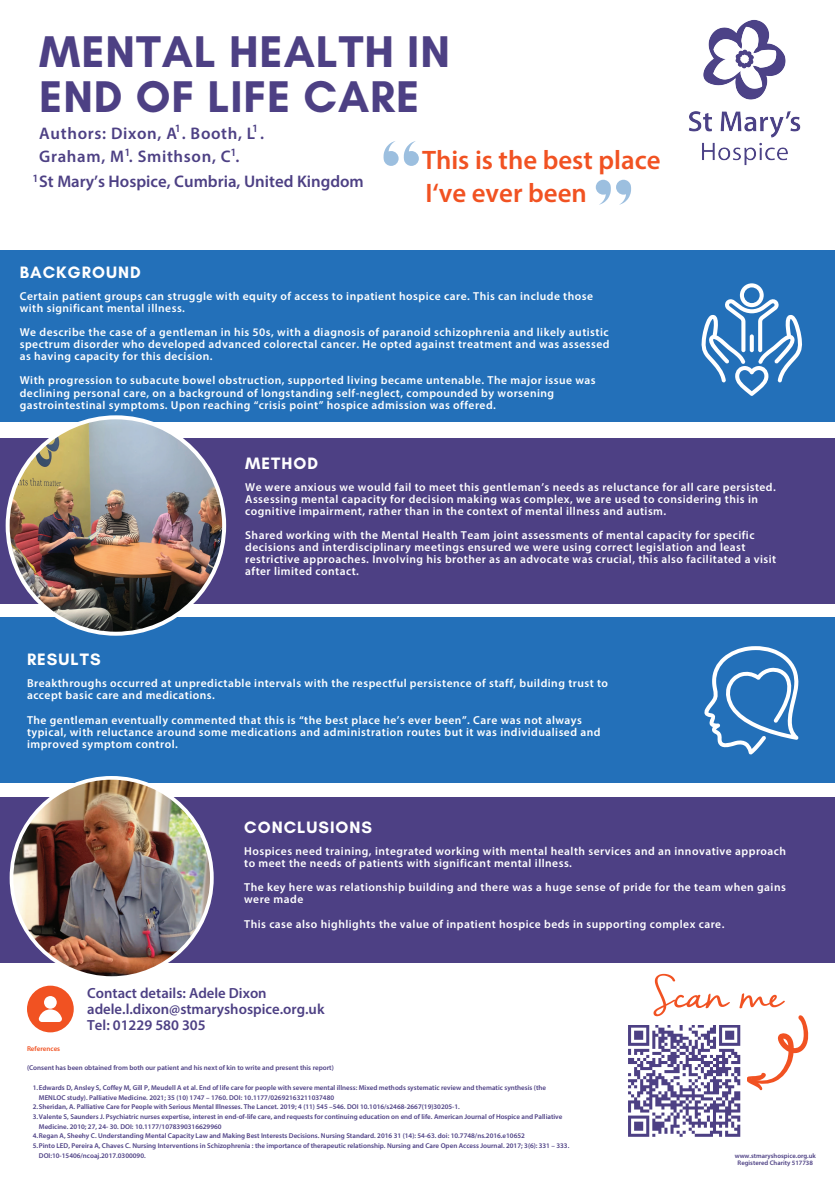
<style>
.page{position:relative;width:835px;height:1180px;background:#fff}
.page>*{position:absolute;margin:0;border:0;box-sizing:border-box;transform-origin:0 0}
.t1{font:700 45.22px/45px "Glacial Indifference";letter-spacing:.02em;color:#4d4084}
.t2{font:600 26.81px/33px "Myriad Pro";color:#f15222}
.t3{font:700 16.84px "Glacial Indifference";letter-spacing:.06em;color:#fff}
.t4{font:600 16.8px/23.4px "Myriad Pro";letter-spacing:.04em;color:#4d4084}
.t5{font:600 16.8px "Myriad Pro";color:#4d4084}
.t6{font:600 14.7px/16px "Myriad Pro";color:#4d4084}
.t7{font:600 11.55px/12.1px "Myriad Pro";letter-spacing:.04em;color:#fff}
.t8{font:600 11.2px "Myriad Pro";color:#4d4084}
.t9{font:600 7px "Myriad Pro";color:#4d4084}
.t10{font:600 7px "Myriad Pro";color:#f15222}
.t11{font:600 6.61px/7.2px "Myriad Pro";color:#4d4084;text-align:center}
</style>
<div class="page">
<div style="left:0;top:250px;width:834px;height:172px;background:#2370b9"></div>
<div style="left:0;top:438px;width:834px;height:165px;background:#4d4084"></div>
<div style="left:0;top:617px;width:834px;height:166px;background:#2370b9"></div>
<div style="left:0;top:797px;width:834px;height:166px;background:#4d4084"></div>
<img style="left:689px;top:19px;width:112px;height:147px">
<img style="left:10px;top:776px;width:204px;height:201px">
<svg style="left:27px;top:985px;width:47px;height:47px"></svg>
<svg style="left:383px;top:141px;width:36px;height:25px"></svg>
<svg style="left:616px;top:180px;width:15px;height:25px"></svg>
<svg style="left:595px;top:180px;width:15px;height:25px"></svg>
<img style="left:6px;top:415px;width:220px;height:221px">
<svg style="left:628px;top:974px;width:180px;height:163px"></svg>
<svg style="left:701px;top:283px;width:100px;height:113px"></svg>
<svg style="left:704px;top:646px;width:94px;height:109px"></svg>
<h1 class="t1" style="left:39px;top:28px;width:412px">MENTAL HEALTH IN<br>END OF LIFE CARE</h1>
<h3 class="t4" style="left:39px;top:121px;width:226px">Authors: Dixon, A . Booth, L .<br>Graham, M . Smithson, C .</h3>
<p class="t8" style="left:175px;top:121px;width:8px">1</p>
<p class="t8" style="left:252px;top:121px;width:8px">1</p>
<p class="t8" style="left:124px;top:145px;width:8px">1</p>
<p class="t8" style="left:230px;top:145px;width:8px">1</p>
<h2 class="t2" style="left:422px;top:143px;width:240px">This is the best place<br>I‘ve ever been</h2>
<p class="t8" style="left:33px;top:171px;width:8px">1</p>
<h3 class="t5" style="left:39px;top:170px;width:326px">St Mary’s Hospice, Cumbria, United Kingdom</h3>
<h3 class="t3" style="left:20px;top:262px;width:122px">BACKGROUND</h3>
<p class="t7" style="left:20px;top:290px;width:574px">Certain patient groups can struggle with equity of access to inpatient hospice care. This can include those with significant mental illness.</p>
<p class="t7" style="left:20px;top:326px;width:591px;text-align:justify">We describe the case of a gentleman in his 50s, with a diagnosis of paranoid schizophrenia and likely autistic spectrum disorder who developed advanced colorectal cancer. He opted against treatment and was assessed as having capacity for this decision.</p>
<p class="t7" style="left:20px;top:374px;width:577px">With progression to subacute bowel obstruction, supported living became untenable. The major issue was declining personal care, on a background of longstanding self-neglect, compounded by worsening gastrointestinal symptoms. Upon reaching “crisis point” hospice admission was offered.</p>
<h3 class="t3" style="left:245px;top:452px;width:74px">METHOD</h3>
<h3 class="t3" style="left:27px;top:649px;width:75px">RESULTS</h3>
<p class="t7" style="left:245px;top:480px;width:532px">We were anxious we would fail to meet this gentleman’s needs as reluctance for all care persisted.<br>Assessing mental capacity for decision making was complex, we are used to considering this in cognitive impairment, rather than in the context of mental illness and autism.</p>
<p class="t7" style="left:245px;top:529px;width:532px">Shared working with the Mental Health Team joint assessments of mental capacity for specific decisions and interdisciplinary meetings ensured we were using correct legislation and least restrictive approaches. Involving his brother as an advocate was crucial, this also facilitated a visit after limited contact.</p>
<p class="t7" style="left:27px;top:677px;width:582px">Breakthroughs occurred at unpredictable intervals with the respectful persistence of staff, building trust to accept basic care and medications.</p>
<p class="t7" style="left:27px;top:713px;width:575px">The gentleman eventually commented that this is “the best place he’s ever been”. Care was not always typical, with reluctance around some medications and administration routes but it was individualised and improved symptom control.</p>
<h3 class="t3" style="left:244px;top:817px;width:129px">CONCLUSIONS</h3>
<p class="t7" style="left:244px;top:845px;width:543px">Hospices need training, integrated working with mental health services and an innovative approach to meet the needs of patients with significant mental illness.</p>
<p class="t7" style="left:244px;top:881px;width:543px">The key here was relationship building and there was a huge sense of pride for the team when gains were made</p>
<p class="t7" style="left:244px;top:917px;width:481px">This case also highlights the value of inpatient hospice beds in supporting complex care.</p>
<p class="t6" style="left:87px;top:984px;width:239px">Contact details: Adele Dixon adele.l.dixon@stmaryshospice.org.uk<br>Tel: 01229 580 305</p>
<p class="t10" style="left:27px;top:1044px;width:35px">References</p>
<p class="t9" style="left:27px;top:1063px;width:308px">(Consent has been obtained from both our patient and his next of kin to write and present this report)</p>
<p class="t9" style="left:33px;top:1083px;width:514px">1.Edwards D, Ansley S, Coffey M, Gill P, Meudell A et al. End of life care for people with severe mental illness: Mixed methods systematic review and thematic synthesis (the</p>
<p class="t9" style="left:39px;top:1092px;width:297px">MENLOC study). Palliative Medicine. 2021; 35 (10) 1747 – 1760. DOI: 10.1177/02692163211037480</p>
<p class="t9" style="left:33px;top:1102px;width:428px">2.Sheridan, A. Palliative Care for People with Serious Mental Illnesses. The Lancet. 2019; 4 (11) 545 –546. DOI 10.1016/s2468-2667(19)30205-1.</p>
<p class="t9" style="left:33px;top:1112px;width:531px">3.Valente S, Saunders J. Psychiatric nurses expertise, interest in end-of-life care, and requests for continuing education on end of life. American Journal of Hospice and Palliative</p>
<p class="t9" style="left:39px;top:1122px;width:184px">Medicine. 2010; 27, 24- 30. DOI: 10.1177/1078390316629960</p>
<p class="t9" style="left:33px;top:1131px;width:493px">4.Regan A, Sheehy C. Understanding Mental Capacity Law and Making Best Interests Decisions. Nursing Standard. 2016 31 (14): 54-63. doi: 10.7748/ns.2016.e10652</p>
<p class="t9" style="left:33px;top:1141px;width:538px">5.Pinto LED, Pereira A, Chaves C. Nursing Interventions in Schizophrenia : the importance of therapeutic relationship. Nursing and Care Open Access Journal. 2017; 3(6): 331 – 333.</p>
<p class="t9" style="left:39px;top:1151px;width:108px">DOI:10-15406/ncoaj.2017.0300090.</p>
<p class="t11" style="left:734px;top:1151px;width:83px">www.stmaryshospice.org.uk<br>Registered Charity 517738</p>
</div>
